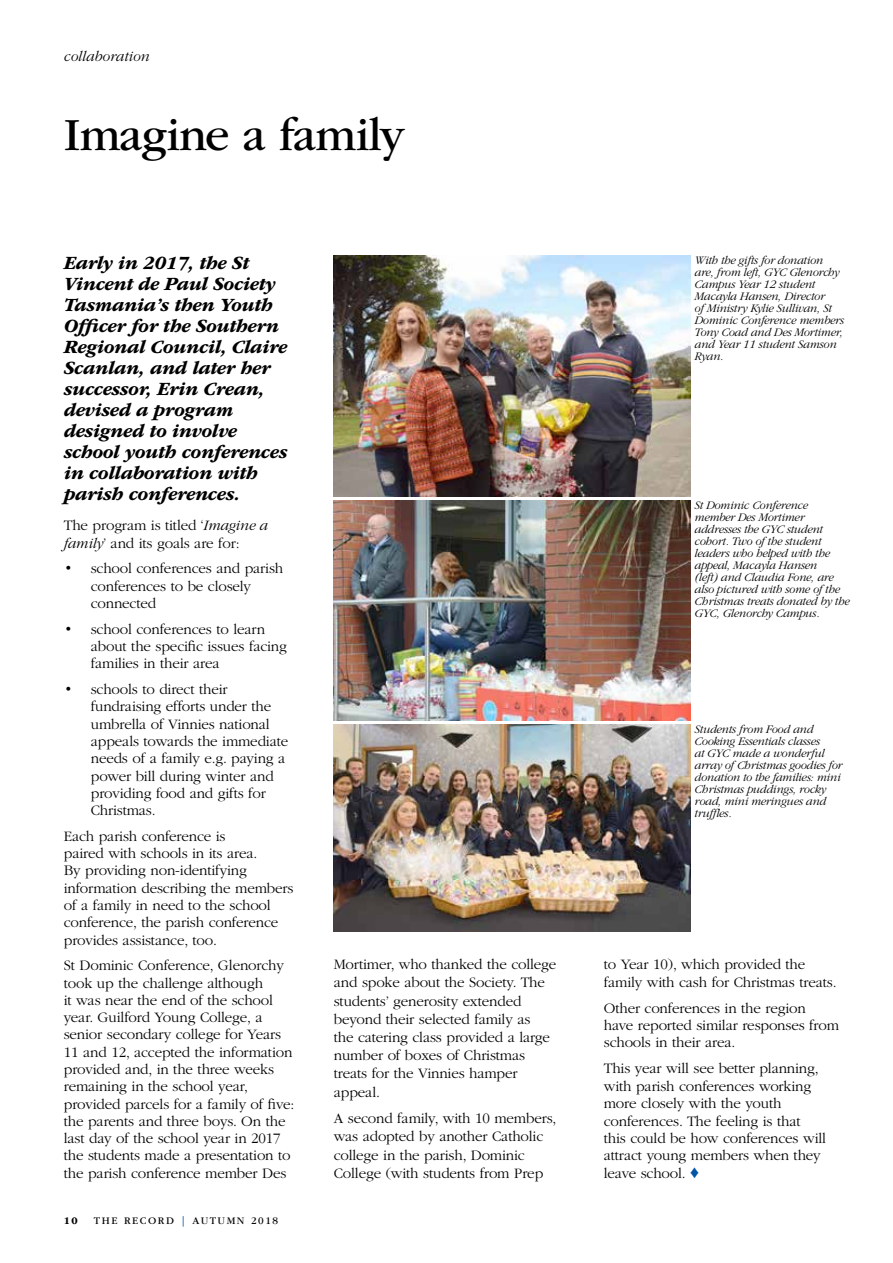
<style>
.page{position:relative;width:893px;height:1263px;background:#fff}
.page>*{position:absolute;margin:0;border:0;box-sizing:border-box;transform-origin:0 0}
.t1{font:48px "ITC Garamond Std";letter-spacing:-.025em;color:#000}
.t2{font:italic 700 19.5px/21px "ITC Garamond Std";letter-spacing:-.02em;color:#000}
.t3{font:300 15px/17.2px "ITC Garamond Std";letter-spacing:-.01em;color:#000}
.t4{font:italic 300 15px "ITC Garamond Std";color:#000}
.t5{font:italic 300 12px/12px "ITC Garamond Std";letter-spacing:-.02em;color:#000}
.t6{font:10.5px "ITC Garamond Std";letter-spacing:.15em;color:#000}
.t7{font:700 10.5px "ITC Garamond Std";color:#000}
.s1{font-style:italic}
.s2{color:#0054a4}
</style>
<div class="page">
<img style="left:334px;top:255px;width:356px;height:241px">
<img style="left:334px;top:501px;width:356px;height:219px">
<img style="left:334px;top:724px;width:356px;height:207px">
<p class="t4" style="left:64px;top:48px;width:88px">collaboration</p>
<h1 class="t1" style="left:64px;top:109px;width:342px">Imagine a family</h1>
<p class="t2" style="left:64px;top:252px;width:225px">Early in 2017, the St<br>Vincent de Paul Society<br>Tasmania’s then Youth<br>Officer for the Southern<br>Regional Council, Claire<br>Scanlan, and later her successor, Erin Crean, devised a program designed to involve school youth conferences in collaboration with parish conferences.</p>
<p class="t3" style="left:64px;top:517px;width:206px">The program is titled ‘<span class="s1">Imagine a family</span>’ and its goals are for:</p>
<p class="t3" style="left:91px;top:560px;width:194px;text-indent:-27px">• school conferences and parish conferences to be closely connected</p>
<p class="t3" style="left:91px;top:621px;width:198px;text-indent:-27px">• school conferences to learn about the specific issues facing families in their area</p>
<p class="t3" style="left:91px;top:681px;width:199px;text-indent:-27px">• schools to direct their fundraising efforts under the umbrella of Vinnies national appeals towards the immediate needs of a family e.g. paying a power bill during winter and providing food and gifts for<br>Christmas.</p>
<p class="t3" style="left:64px;top:828px;width:231px">Each parish conference is<br>paired with schools in its area.<br>By providing non-identifying information describing the members of a family in need to the school conference, the parish conference provides assistance, too.</p>
<p class="t3" style="left:64px;top:957px;width:232px">St Dominic Conference, Glenorchy took up the challenge although<br>it was near the end of the school year. Guilford Young College, a senior secondary college for Years 11 and 12, accepted the information provided and, in the three weeks remaining in the school year, provided parcels for a family of five: the parents and three boys. On the last day of the school year in 2017 the students made a presentation to the parish conference member Des</p>
<p class="t7" style="left:64px;top:1214px;width:16px">10</p>
<p class="t6" style="left:94px;top:1214px;width:186px">THE RECORD <span class="s2">|</span> AUTUMN 2018</p>
<p class="t3" style="left:334px;top:956px;width:224px;line-height:18.1px">Mortimer, who thanked the college and spoke about the Society. The students’ generosity extended beyond their selected family as<br>the catering class provided a large number of boxes of Christmas treats for the Vinnies hamper appeal.</p>
<p class="t3" style="left:334px;top:1110px;width:224px;line-height:18.1px">A second family, with 10 members, was adopted by another Catholic college in the parish, Dominic<br>College (with students from Prep</p>
<p class="t5" style="left:694px;top:254px;width:151px">With the gifts for donation are, from left, GYC Glenorchy<br>Campus Year 12 student<br>Macayla Hansen, Director<br>of Ministry Kylie Sullivan, St<br>Dominic Conference members<br>Tony Coad and Des Mortimer, and Year 11 student Samson<br>Ryan.</p>
<p class="t5" style="left:694px;top:500px;width:157px">St Dominic Conference member Des Mortimer addresses the GYC student cohort. Two of the student leaders who helped with the appeal, Macayla Hansen<br>(left) and Claudia Fone, are also pictured with some of the<br>Christmas treats donated by the<br>GYC, Glenorchy Campus.</p>
<p class="t5" style="left:694px;top:723px;width:149px">Students from Food and<br>Cooking Essentials classes<br>at GYC made a wonderful array of Christmas goodies for donation to the families: mini<br>Christmas puddings, rocky road, mini meringues and truffles.</p>
<p class="t3" style="left:604px;top:956px;width:234px">to Year 10), which provided the family with cash for Christmas treats.</p>
<p class="t3" style="left:604px;top:999px;width:237px">Other conferences in the region have reported similar responses from schools in their area.</p>
<p class="t3" style="left:604px;top:1060px;width:224px">This year will see better planning, with parish conferences working more closely with the youth conferences. The feeling is that this could be how conferences will attract young members when they leave school. <span class="s2">♦</span></p>
</div>
